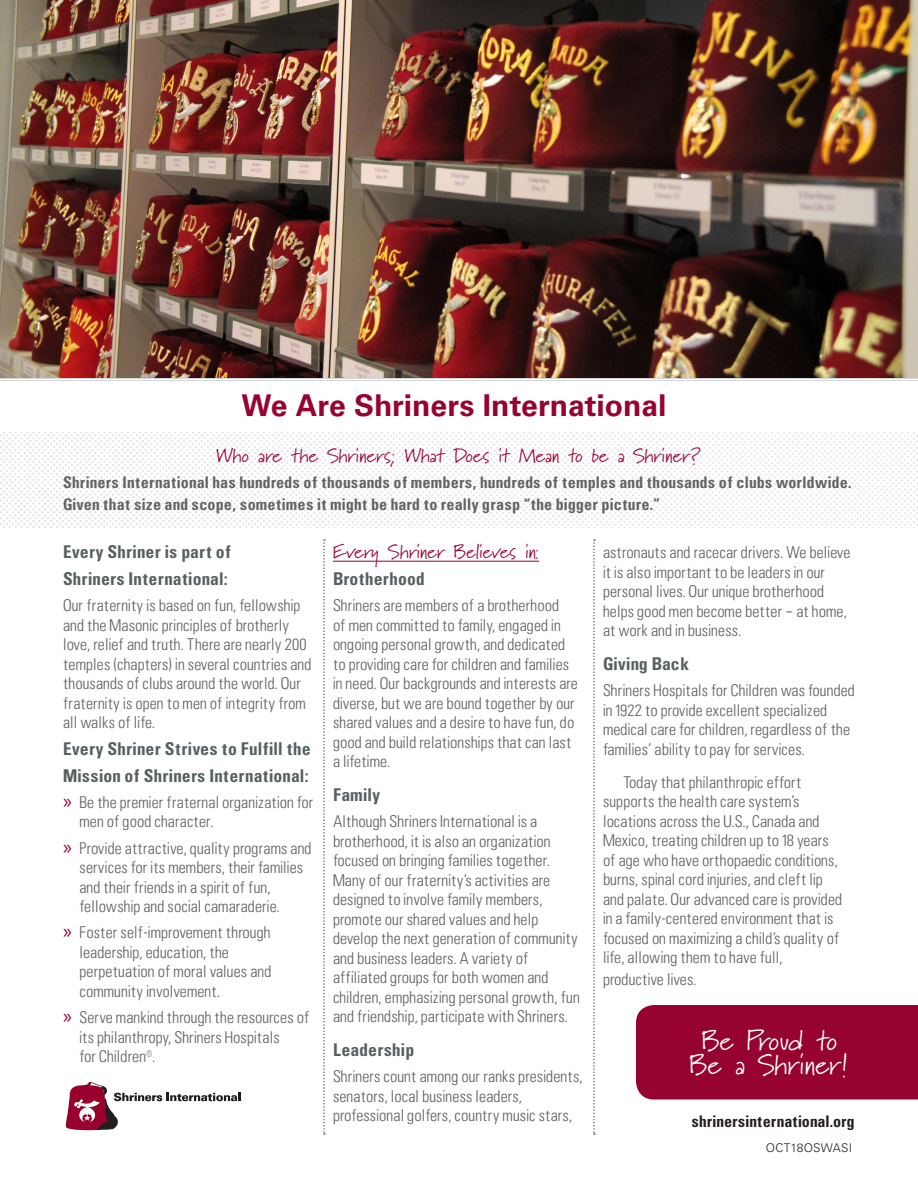
<style>
.page{position:relative;width:918px;height:1188px;background:#fff}
.page>*{position:absolute;margin:0;border:0;box-sizing:border-box;transform-origin:0 0}
.Header-Bold{font:700 30px "Univers LT Std";color:#970331}
.Intro{font:28.5px/24px "Marydale";color:#fff;text-align:center}
.Intro-2{font:19.5px "Marydale";letter-spacing:.005em;color:#970331}
.Subhead{font:19.5px "Marydale";letter-spacing:.005em;color:#970331}
.Subhead_-_Marydale{font:700 16.5px/27px "Uniform Cond";letter-spacing:.01em;color:#576061}
.Subhead_-_Marydale-2{font:300 15px/19.5px "Uniform Cond";letter-spacing:.01em;color:#636366}
.t1{font:700 15px/21.6px "Uniform Cond";letter-spacing:.01em;color:#636366}
.t2{font:700 15px "Uniform Cond";color:#231f20}
.t3{font:300 12px "Univers LT Std";letter-spacing:.02em;color:#231f20}
.s1{font-family:"Myriad Pro";font-weight:400;font-size:21px;color:#970331}
</style>
<div class="page">
<hr style="left:333px;top:561px;width:206px;height:1px;background:#970331">
<svg style="left:66px;top:1082px;width:174px;height:48px"></svg>
<img style="left:0;top:0;width:918px;height:378px">
<hr style="left:0;top:378px;width:918px;height:1px;background:#d4d5d7">
<hr style="left:0;top:380px;width:918px;height:1px;background:#d4d5d7">
<img style="left:0;top:433px;width:918px;height:95px">
<div style="left:636px;top:1005px;width:282px;height:95px;background:#970331"></div>
<svg style="left:323px;top:539px;width:2px;height:596px"></svg>
<svg style="left:593px;top:539px;width:2px;height:596px"></svg>
<p class="Header-Bold" style="left:242px;top:388px;width:426px">We Are Shriners International</p>
<p class="Intro-2" style="left:216px;top:444px;width:487px">Who are the Shriners; What Does it Mean to be a Shriner?</p>
<p class="t1" style="left:63px;top:472px;width:790px">Shriners International has hundreds of thousands of members, hundreds of temples and thousands of clubs worldwide.<br>Given that size and scope, sometimes it might be hard to really grasp “the bigger picture.”</p>
<p class="Subhead_-_Marydale" style="left:63px;top:539px;width:170px">Every Shriner is part of<br>Shriners International:</p>
<p class="Subhead_-_Marydale-2" style="left:63px;top:596px;width:250px">Our fraternity is based on fun, fellowship and the Masonic principles of brotherly love, relief and truth. There are nearly 200 temples (chapters) in several countries and thousands of clubs around the world. Our fraternity is open to men of integrity from all walks of life.</p>
<p class="Subhead_-_Marydale" style="left:63px;top:735px;width:249px">Every Shriner Strives to Fulfill the<br>Mission of Shriners International:</p>
<p class="Subhead_-_Marydale-2" style="left:80px;top:792px;width:236px;text-indent:-16px"><span class="s1">»</span> Be the premier fraternal organization for men of good character.</p>
<p class="Subhead_-_Marydale-2" style="left:80px;top:838px;width:234px;text-indent:-16px"><span class="s1">»</span> Provide attractive, quality programs and services for its members, their families and their friends in a spirit of fun, fellowship and social camaraderie.</p>
<p class="Subhead_-_Marydale-2" style="left:80px;top:923px;width:193px;text-indent:-16px"><span class="s1">»</span> Foster self-improvement through leadership, education, the perpetuation of moral values and community involvement.</p>
<p class="Subhead_-_Marydale-2" style="left:80px;top:1007px;width:231px;text-indent:-16px"><span class="s1">»</span> Serve mankind through the resources of its philanthropy, Shriners Hospitals<br>for Children<sup>®</sup>.</p>
<p class="Subhead" style="left:333px;top:540px;width:207px">Every Shriner Believes in:</p>
<p class="Subhead_-_Marydale" style="left:333px;top:566px;width:93px">Brotherhood</p>
<p class="Subhead_-_Marydale-2" style="left:333px;top:596px;width:246px">Shriners are members of a brotherhood<br>of men committed to family, engaged in ongoing personal growth, and dedicated to providing care for children and families in need. Our backgrounds and interests are diverse, but we are bound together by our shared values and a desire to have fun, do good and build relationships that can last a lifetime.</p>
<p class="Subhead_-_Marydale" style="left:333px;top:782px;width:49px">Family</p>
<p class="Subhead_-_Marydale-2" style="left:333px;top:812px;width:248px">Although Shriners International is a brotherhood, it is also an organization focused on bringing families together.<br>Many of our fraternity’s activities are designed to involve family members, promote our shared values and help develop the next generation of community and business leaders. A variety of affiliated groups for both women and children, emphasizing personal growth, fun and friendship, participate with Shriners.</p>
<p class="Subhead_-_Marydale" style="left:333px;top:1037px;width:83px">Leadership</p>
<p class="Subhead_-_Marydale-2" style="left:333px;top:1067px;width:251px">Shriners count among our ranks presidents, senators, local business leaders, professional golfers, country music stars,</p>
<p class="Subhead_-_Marydale-2" style="left:603px;top:542px;width:249px">astronauts and racecar drivers. We believe it is also important to be leaders in our personal lives. Our unique brotherhood helps good men become better – at home, at work and in business.</p>
<p class="Subhead_-_Marydale" style="left:603px;top:651px;width:88px">Giving Back</p>
<p class="Subhead_-_Marydale-2" style="left:603px;top:680px;width:254px">Shriners Hospitals for Children was founded in 1922 to provide excellent specialized medical care for children, regardless of the families’ ability to pay for services.</p>
<p class="Subhead_-_Marydale-2" style="left:603px;top:772px;width:241px;text-indent:20px">Today that philanthropic effort supports the health care system’s locations across the U.S., Canada and Mexico, treating children up to 18 years of age who have orthopaedic conditions, burns, spinal cord injuries, and cleft lip and palate. Our advanced care is provided in a family-centered environment that is focused on maximizing a child’s quality of life, allowing them to have full,</p>
<p class="Subhead_-_Marydale-2" style="left:603px;top:969px;width:95px">productive lives.</p>
<p class="Intro" style="left:690px;top:1028px;width:161px">Be Proud to<br>Be a Shriner!</p>
<p class="t2" style="left:692px;top:1111px;width:165px">shrinersinternational.org</p>
<p class="t3" style="left:766px;top:1141px;width:88px">OCT18OSWASI</p>
</div>
